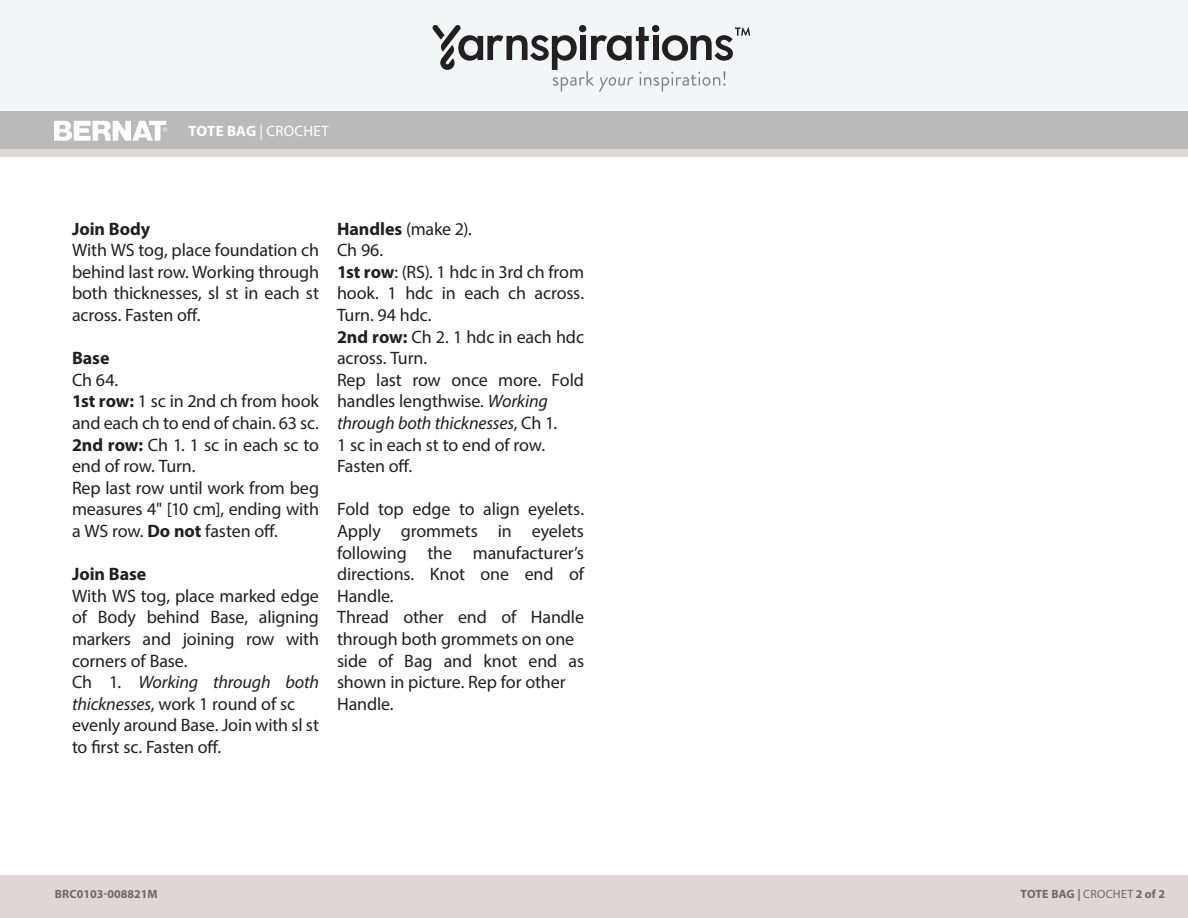
<style>
.page{position:relative;width:1188px;height:918px;background:#fff}
.page>*{position:absolute;margin:0;border:0;box-sizing:border-box;transform-origin:0 0}
.t1{font:18px/21.6px "Myriad Pro";letter-spacing:-.01em;color:#231f20}
.t2{font:15px "Myriad Pro";letter-spacing:.02em;color:#fff}
.t3{font:700 12px "Myriad Pro";color:#746865}
.s1{font-weight:700}
.s2{font-style:italic}
.s3{font-weight:400}
</style>
<div class="page">
<div style="left:0;top:111px;width:1188px;height:38px;background:#bababa"></div>
<div style="left:0;top:0;width:1188px;height:111px;background:#f3f6f7"></div>
<svg style="left:433px;top:25px;width:318px;height:67px"></svg>
<div style="left:0;top:149px;width:1188px;height:769px;background:#ddd7d6"></div>
<div style="left:0;top:157px;width:1188px;height:717px;background:#fff"></div>
<svg style="left:54px;top:120px;width:113px;height:21px"></svg>
<p class="t2" style="left:188px;top:121px;width:142px"><span class="s1">TOTE BAG</span> | CROCHET</p>
<p class="t1" style="left:72px;top:218px;width:249px"><span class="s1">Join Body<br></span>With WS tog, place foundation ch behind last row. Working through both thicknesses, sl st in each st across. Fasten off.</p>
<p class="t1" style="left:72px;top:347px;width:249px"><span class="s1">Base<br></span>Ch 64.<br><span class="s1">1st row:</span> 1 sc in 2nd ch from hook and each ch to end of chain. 63 sc.<br><span class="s1">2nd row:</span> Ch 1. 1 sc in each sc to end of row. Turn.<br>Rep last row until work from beg measures 4" [10 cm], ending with a WS row. <span class="s1">Do not</span> fasten off.</p>
<p class="t1" style="left:72px;top:563px;width:249px"><span class="s1">Join Base<br></span>With WS tog, place marked edge of Body behind Base, aligning markers and joining row with corners of Base.<br>Ch 1. <span class="s2">Working through both thicknesses</span>, work 1 round of sc evenly around Base. Join with sl st to first sc. Fasten off.</p>
<p class="t1" style="left:337px;top:218px;width:249px"><span class="s1">Handles</span> (make 2).<br>Ch 96.<br><span class="s1">1st row</span>: (RS). 1 hdc in 3rd ch from hook. 1 hdc in each ch across.<br>Turn. 94 hdc.<br><span class="s1">2nd row:</span> Ch 2. 1 hdc in each hdc across. Turn.<br>Rep last row once more. Fold handles lengthwise. <span class="s2">Working through both thicknesses</span>, Ch 1.<br>1 sc in each st to end of row.<br>Fasten off.</p>
<p class="t1" style="left:337px;top:498px;width:249px">Fold top edge to align eyelets.<br>Apply grommets in eyelets following the manufacturer’s directions. Knot one end of<br>Handle.<br>Thread other end of Handle through both grommets on one side of Bag and knot end as shown in picture. Rep for other<br>Handle.</p>
<p class="t3" style="left:55px;top:886px;width:105px">BRC0103-008821M</p>
<p class="t3" style="left:1021px;top:886px;width:146px">TOTE BAG | <span class="s3">CROCHET</span> 2 of 2</p>
</div>
